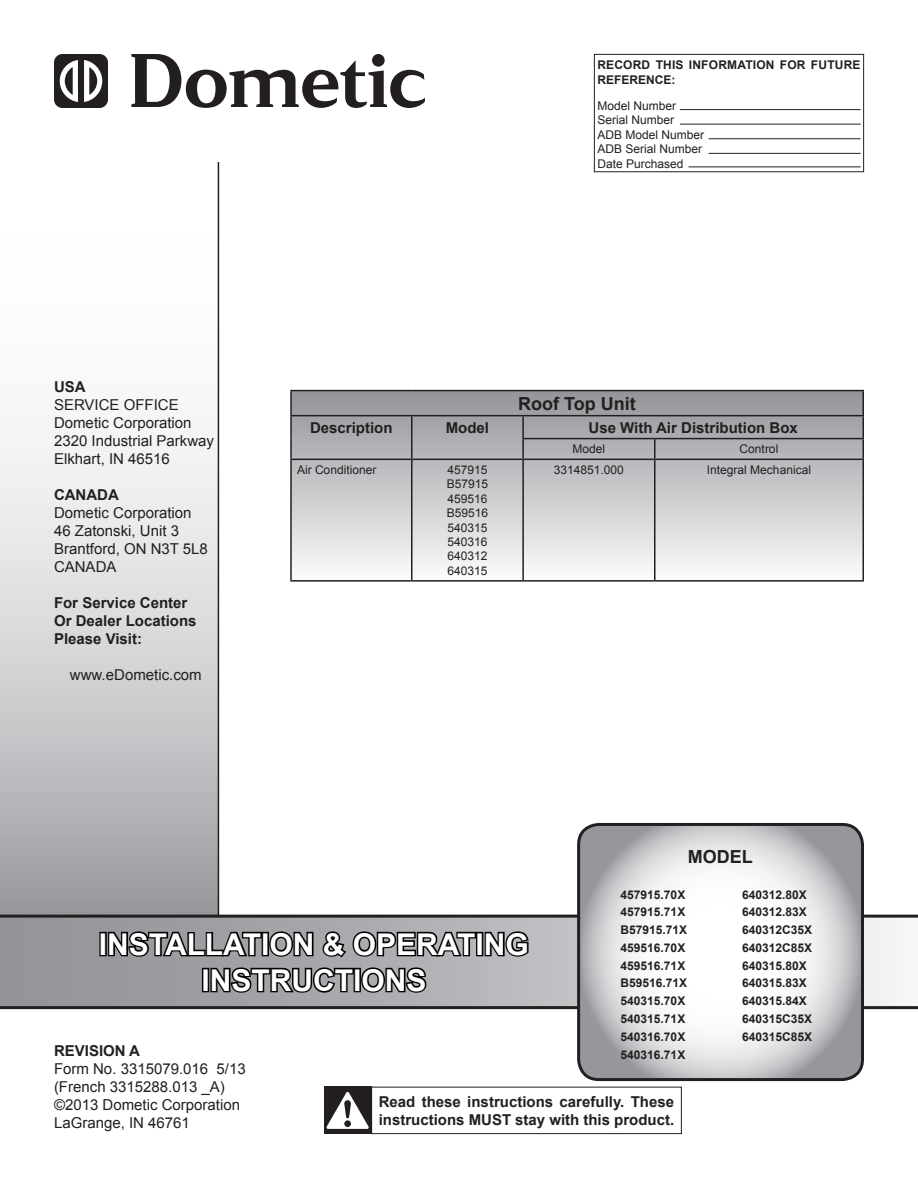
<style>
.page{position:relative;width:918px;height:1188px;background:#fff}
.page>*{position:absolute;margin:0;border:0;box-sizing:border-box;transform-origin:0 0}
.INSTRUCTIONS_-20pt_B{font:700 30px "Arial";color:#fff}
.Table_-_Heading_14_p{font:700 18px "Arial";color:#231f20}
.TITLE_-16pt_Bold{font:700 18px "Arial";color:#231f20}
.Form_-10pt{font:15px/18px "Arial";color:#231f20}
.Safety_Box{font:700 15px/18px "Arial";color:#231f20}
.Table_-_Heading_12_p{font:700 15px "Arial";color:#231f20}
.Form_-10pt-2{font:700 15px "Arial";color:#231f20}
._2_Col_List{font:700 12px "Arial";color:#231f20}
.Table_-_Heading_10_p{font:12px "Arial";color:#231f20}
.Record_8pt{font:12px "Arial";color:#231f20}
.Record_8pt-2{font:700 12px/14.4px "Arial";letter-spacing:.015em;color:#231f20}
.Form_-10pt-3{font:12px "Arial";color:#231f20}
</style>
<div class="page">
<svg style="left:0;top:162px;width:218px;height:753px"></svg>
<svg style="left:131px;top:54px;width:294px;height:54px"></svg>
<svg style="left:54px;top:54px;width:54px;height:54px"></svg>
<hr style="left:218px;top:162px;width:1px;height:810px;background:#231f20">
<div style="left:371px;top:1087px;width:311px;height:47px;border:1px solid #231f20"></div>
<div style="left:324px;top:1087px;width:47px;height:47px;background:#231f20"></div>
<svg style="left:326px;top:1092px;width:43px;height:37px"></svg>
<svg style="left:0;top:915px;width:918px;height:94px;background:#a3a4a6"></svg>
<svg style="left:579px;top:824px;width:283px;height:256px"></svg>
<div style="left:577px;top:823px;width:287px;height:258px;border:3px solid #231f20;border-radius:20px"></div>
<div style="left:594px;top:54px;width:270px;height:118px;border:1px solid #231f20"></div>
<hr style="left:680px;top:109px;width:181px;height:1px;background:#231f20">
<hr style="left:680px;top:124px;width:181px;height:1px;background:#231f20">
<hr style="left:709px;top:138px;width:152px;height:1px;background:#231f20">
<hr style="left:709px;top:153px;width:152px;height:1px;background:#231f20">
<hr style="left:688px;top:167px;width:173px;height:1px;background:#231f20">
<svg style="left:292px;top:391px;width:570px;height:189px;background:#c5c6c8"></svg>
<hr style="left:290px;top:390px;width:122px;height:1px;background:#231f20">
<hr style="left:290px;top:391px;width:2px;height:24px;background:#231f20">
<hr style="left:412px;top:390px;width:111px;height:1px;background:#231f20">
<hr style="left:523px;top:390px;width:132px;height:1px;background:#231f20">
<hr style="left:655px;top:390px;width:209px;height:1px;background:#231f20">
<hr style="left:862px;top:391px;width:2px;height:24px;background:#231f20">
<hr style="left:290px;top:415px;width:122px;height:1px;background:#231f20">
<hr style="left:290px;top:416px;width:2px;height:23px;background:#231f20">
<hr style="left:412px;top:415px;width:111px;height:1px;background:#231f20">
<hr style="left:523px;top:415px;width:132px;height:1px;background:#231f20">
<hr style="left:522px;top:416px;width:2px;height:22px;background:#231f20">
<hr style="left:655px;top:415px;width:209px;height:1px;background:#231f20">
<hr style="left:862px;top:416px;width:2px;height:22px;background:#231f20">
<hr style="left:290px;top:439px;width:2px;height:20px;background:#231f20">
<svg style="left:411px;top:416px;width:1px;height:43px"></svg>
<hr style="left:522px;top:438px;width:133px;height:1px;background:#231f20">
<hr style="left:522px;top:439px;width:2px;height:20px;background:#231f20">
<hr style="left:655px;top:438px;width:209px;height:1px;background:#231f20">
<hr style="left:654px;top:439px;width:2px;height:20px;background:#231f20">
<hr style="left:862px;top:439px;width:2px;height:20px;background:#231f20">
<hr style="left:290px;top:459px;width:122px;height:1px;background:#231f20">
<hr style="left:290px;top:460px;width:2px;height:120px;background:#231f20">
<hr style="left:412px;top:459px;width:111px;height:1px;background:#231f20">
<hr style="left:411px;top:460px;width:1px;height:120px;background:#231f20">
<hr style="left:523px;top:459px;width:132px;height:1px;background:#231f20">
<hr style="left:522px;top:460px;width:2px;height:120px;background:#231f20">
<hr style="left:655px;top:459px;width:209px;height:1px;background:#231f20">
<hr style="left:654px;top:460px;width:2px;height:120px;background:#231f20">
<hr style="left:862px;top:460px;width:2px;height:120px;background:#231f20">
<hr style="left:290px;top:580px;width:122px;height:2px;background:#231f20">
<hr style="left:412px;top:580px;width:111px;height:2px;background:#231f20">
<hr style="left:523px;top:580px;width:132px;height:2px;background:#231f20">
<hr style="left:655px;top:580px;width:209px;height:2px;background:#231f20">
<div style="left:99px;top:932px;width:8px;height:24px;border:3px solid #000"></div>
<svg style="left:106px;top:929px;width:424px;height:30px;background:#555557"></svg>
<div style="left:202px;top:968px;width:7px;height:24px;border:3px solid #000"></div>
<svg style="left:209px;top:965px;width:220px;height:30px;background:#515254"></svg>
<p class="Record_8pt-2" style="left:597px;top:58px;width:265px">RECORD THIS INFORMATION FOR FUTURE<br>REFERENCE:</p>
<p class="Record_8pt" style="left:597px;top:98px;width:80px">Model Number</p>
<p class="Record_8pt" style="left:597px;top:112px;width:78px">Serial Number</p>
<p class="Record_8pt" style="left:597px;top:127px;width:108px">ADB Model Number</p>
<p class="Record_8pt" style="left:597px;top:141px;width:106px">ADB Serial Number</p>
<p class="Record_8pt" style="left:597px;top:156px;width:88px">Date Purchased</p>
<p class="Safety_Box" style="left:54px;top:379px;width:33px">USA</p>
<p class="Form_-10pt" style="left:54px;top:396px;width:162px">SERVICE OFFICE<br>Dometic Corporation<br>2320 Industrial Parkway<br>Elkhart, IN 46516</p>
<p class="Safety_Box" style="left:54px;top:487px;width:66px">CANADA</p>
<p class="Form_-10pt" style="left:54px;top:504px;width:155px">Dometic Corporation<br>46 Zatonski, Unit 3<br>Brantford, ON N3T 5L8<br>CANADA</p>
<p class="Safety_Box" style="left:54px;top:595px;width:144px">For Service Center<br>Or Dealer Locations<br>Please Visit:</p>
<p class="Form_-10pt" style="left:70px;top:666px;width:133px">www.eDometic.com</p>
<p class="Table_-_Heading_14_p" style="left:518px;top:391px;width:119px">Roof Top Unit</p>
<p class="Table_-_Heading_12_p" style="left:310px;top:417px;width:84px">Description</p>
<p class="Table_-_Heading_12_p" style="left:446px;top:417px;width:45px">Model</p>
<p class="Table_-_Heading_12_p" style="left:589px;top:417px;width:211px">Use With Air Distribution Box</p>
<p class="Table_-_Heading_10_p" style="left:573px;top:441px;width:34px">Model</p>
<p class="Table_-_Heading_10_p" style="left:740px;top:441px;width:40px">Control</p>
<p class="Form_-10pt-3" style="left:297px;top:462px;width:81px">Air Conditioner</p>
<p class="Table_-_Heading_10_p" style="left:447px;top:462px;width:42px">457915</p>
<p class="Table_-_Heading_10_p" style="left:447px;top:476px;width:43px">B57915</p>
<p class="Table_-_Heading_10_p" style="left:447px;top:491px;width:42px">459516</p>
<p class="Table_-_Heading_10_p" style="left:447px;top:505px;width:43px">B59516</p>
<p class="Table_-_Heading_10_p" style="left:447px;top:520px;width:42px">540315</p>
<p class="Table_-_Heading_10_p" style="left:447px;top:534px;width:42px">540316</p>
<p class="Table_-_Heading_10_p" style="left:447px;top:548px;width:42px">640312</p>
<p class="Table_-_Heading_10_p" style="left:447px;top:563px;width:42px">640315</p>
<p class="Table_-_Heading_10_p" style="left:554px;top:462px;width:72px">3314851.000</p>
<p class="Table_-_Heading_10_p" style="left:707px;top:462px;width:106px">Integral Mechanical</p>
<p class="TITLE_-16pt_Bold" style="left:688px;top:845px;width:66px">MODEL</p>
<p class="INSTRUCTIONS_-20pt_B" style="left:99px;top:924px;width:431px">INSTALLATION &amp; OPERATING</p>
<p class="INSTRUCTIONS_-20pt_B" style="left:201px;top:960px;width:226px">INSTRUCTIONS</p>
<p class="_2_Col_List" style="left:621px;top:886px;width:66px">457915.70X</p>
<p class="_2_Col_List" style="left:742px;top:886px;width:66px">640312.80X</p>
<p class="_2_Col_List" style="left:621px;top:904px;width:66px">457915.71X</p>
<p class="_2_Col_List" style="left:742px;top:904px;width:66px">640312.83X</p>
<p class="_2_Col_List" style="left:621px;top:922px;width:68px">B57915.71X</p>
<p class="_2_Col_List" style="left:742px;top:922px;width:72px">640312C35X</p>
<p class="_2_Col_List" style="left:621px;top:940px;width:66px">459516.70X</p>
<p class="_2_Col_List" style="left:742px;top:940px;width:72px">640312C85X</p>
<p class="_2_Col_List" style="left:621px;top:957px;width:66px">459516.71X</p>
<p class="_2_Col_List" style="left:742px;top:957px;width:66px">640315.80X</p>
<p class="_2_Col_List" style="left:621px;top:975px;width:68px">B59516.71X</p>
<p class="_2_Col_List" style="left:742px;top:975px;width:66px">640315.83X</p>
<p class="_2_Col_List" style="left:621px;top:993px;width:66px">540315.70X</p>
<p class="_2_Col_List" style="left:742px;top:993px;width:66px">640315.84X</p>
<p class="_2_Col_List" style="left:621px;top:1011px;width:66px">540315.71X</p>
<p class="_2_Col_List" style="left:742px;top:1011px;width:72px">640315C35X</p>
<p class="_2_Col_List" style="left:621px;top:1029px;width:66px">540316.70X</p>
<p class="_2_Col_List" style="left:742px;top:1029px;width:72px">640315C85X</p>
<p class="Form_-10pt-2" style="left:54px;top:1041px;width:88px">REVISION A</p>
<p class="_2_Col_List" style="left:621px;top:1046px;width:66px">540316.71X</p>
<p class="Form_-10pt" style="left:54px;top:1060px;width:193px">Form No. 3315079.016 5/13</p>
<p class="Form_-10pt" style="left:54px;top:1078px;width:172px">(French 3315288.013 _A)</p>
<p class="Form_-10pt" style="left:54px;top:1096px;width:188px">©2013 Dometic Corporation</p>
<p class="Form_-10pt" style="left:54px;top:1114px;width:137px">LaGrange, IN 46761</p>
<p class="Safety_Box" style="left:379px;top:1093px;width:297px">Read these instructions carefully. These instructions MUST stay with this product.</p>
</div>
